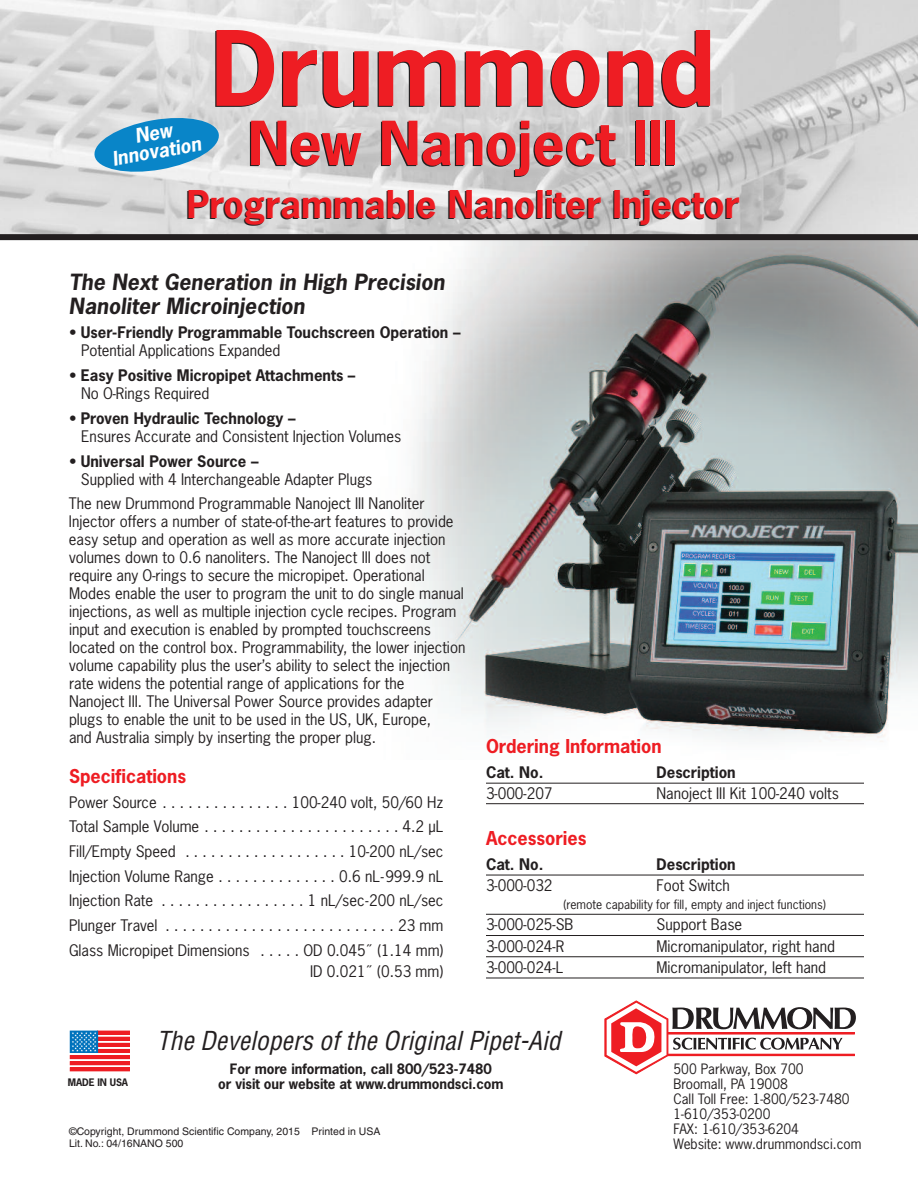
<style>
.page{position:relative;width:918px;height:1188px;background:#fff}
.page>*{position:absolute;margin:0;border:0;box-sizing:border-box;transform-origin:0 0}
.t1{font:700 97.5px "News Gothic";color:#ee1d23}
.t2{font:700 57px "News Gothic";color:#ee1d23}
.t3{font:700 36px "News Gothic";color:#ee1d23}
.t4{font:italic condensed 25.5px "Helvetica";letter-spacing:.005em;color:#231f20}
.t5{font:italic 700 21px/24px "News Gothic";letter-spacing:.005em;color:#231f20}
.t6{font:italic 700 18.75px/18px "News Gothic";color:#fff;text-align:center}
.t7{font:700 18px "News Gothic";color:#ee1d23}
.t8{font:15px/18px "News Gothic";color:#231f20}
.t9{font:700 15px/18px "News Gothic";color:#231f20}
.t10{font:13.5px/15px "News Gothic";color:#231f20}
.t11{font:700 13.5px/15px "News Gothic";letter-spacing:-.005em;color:#231f20;text-align:center}
.t12{font:12px "News Gothic";color:#231f20}
.t13{font:10.5px/12px "Helvetica";color:#231f20}
.t14{font:700 9.75px "News Gothic";letter-spacing:-.01em;color:#231f20}
.s1{font-weight:400}
.s2{font-weight:700}
</style>
<div class="page">
<img style="left:358px;top:240px;width:560px;height:502px">
<img style="left:0;top:0;width:918px;height:234px">
<div style="left:0;top:234px;width:918px;height:6px;background:#231f20"></div>
<svg style="left:604px;top:1001px;width:252px;height:73px"></svg>
<div style="left:667px;top:1032px;width:188px;height:2px;border:1px solid #ee1d23"></div>
<div style="left:667px;top:1054px;width:188px;height:2px;border:1px solid #ee1d23"></div>
<div style="left:97px;top:1031px;width:33px;height:3px;border:1px solid #ee1d23"></div>
<div style="left:97px;top:1037px;width:33px;height:4px;border:1px solid #ee1d23"></div>
<div style="left:97px;top:1043px;width:33px;height:4px;border:1px solid #ee1d23"></div>
<div style="left:97px;top:1049px;width:33px;height:4px;border:1px solid #ee1d23"></div>
<div style="left:70px;top:1055px;width:60px;height:4px;border:1px solid #ee1d23"></div>
<div style="left:70px;top:1061px;width:60px;height:4px;border:1px solid #ee1d23"></div>
<div style="left:70px;top:1068px;width:60px;height:3px;border:1px solid #ee1d23"></div>
<div style="left:70px;top:1031px;width:28px;height:22px;border:1px solid #0072bc"></div>
<svg style="left:72px;top:1032px;width:24px;height:20px"></svg>
<svg style="left:92px;top:114px;width:129px;height:61px;background:#5aa7d1"></svg>
<hr style="left:486px;top:783px;width:378px;height:1px;background:#231f20">
<hr style="left:486px;top:803px;width:378px;height:1px;background:#231f20">
<hr style="left:486px;top:875px;width:378px;height:1px;background:#231f20">
<hr style="left:486px;top:914px;width:378px;height:1px;background:#231f20">
<hr style="left:486px;top:935px;width:378px;height:1px;background:#231f20">
<hr style="left:486px;top:956px;width:378px;height:1px;background:#231f20">
<hr style="left:486px;top:978px;width:378px;height:1px;background:#231f20">
<h1 class="t1" style="left:211px;top:15px;width:506px">Drummond</h1>
<h2 class="t2" style="left:248px;top:112px;width:432px">New Nanoject III</h2>
<h3 class="t3" style="left:187px;top:184px;width:554px">Programmable Nanoliter Injector</h3>
<p class="t6" style="left:108px;top:133px;width:91px;rotate:-10deg">New<br>Innovation</p>
<h3 class="t5" style="left:69px;top:270px;width:377px">The Next Generation in High Precision<br>Nanoliter Microinjection</h3>
<p class="t9" style="left:81px;top:324px;width:381px;text-indent:-12px"><span class="s1">•</span> User-Friendly Programmable Touchscreen Operation –<br><span class="s1">Potential Applications Expanded</span></p>
<p class="t9" style="left:81px;top:367px;width:276px;text-indent:-12px"><span class="s1">•</span> Easy Positive Micropipet Attachments –<br><span class="s1">No O-Rings Required</span></p>
<p class="t8" style="left:81px;top:410px;width:322px;text-indent:-12px">• <span class="s2">Proven Hydraulic Technology –<br></span>Ensures Accurate and Consistent Injection Volumes</p>
<p class="t8" style="left:81px;top:452px;width:293px;text-indent:-12px">• <span class="s2">Universal Power Source –<br></span>Supplied with 4 Interchangeable Adapter Plugs</p>
<p class="t8" style="left:69px;top:495px;width:398px">The new Drummond Programmable Nanoject III Nanoliter Injector offers a number of state-of-the-art features to provide easy setup and operation as well as more accurate injection volumes down to 0.6 nanoliters. The Nanoject III does not require any O-rings to secure the micropipet. Operational Modes enable the user to program the unit to do single manual injections, as well as multiple injection cycle recipes. Program input and execution is enabled by prompted touchscreens located on the control box. Programmability, the lower injection volume capability plus the user’s ability to select the injection rate widens the potential range of applications for the<br>Nanoject III. The Universal Power Source provides adapter plugs to enable the unit to be used in the US, UK, Europe,<br>and Australia simply by inserting the proper plug.</p>
<p class="t7" style="left:69px;top:766px;width:119px">Specifications</p>
<p class="t8" style="left:69px;top:790px;width:376px;line-height:24.8px;text-align:justify">Power Source . . . . . . . . . . . . . . . 100-240 volt, 50/60 Hz Total Sample Volume . . . . . . . . . . . . . . . . . . . . . . . 4.2 µL Fill/Empty Speed . . . . . . . . . . . . . . . . . . . 10-200 nL/sec Injection Volume Range . . . . . . . . . . . . . . 0.6 nL-999.9 nL Injection Rate . . . . . . . . . . . . . . . . . 1 nL/sec-200 nL/sec Plunger Travel . . . . . . . . . . . . . . . . . . . . . . . . . . . 23 mm Glass Micropipet Dimensions . . . . . OD 0.045˝ (1.14 mm)</p>
<p class="t8" style="left:310px;top:963px;width:135px">ID 0.021˝ (0.53 mm)</p>
<p class="t7" style="left:486px;top:737px;width:177px">Ordering Information</p>
<p class="t9" style="left:486px;top:764px;width:59px">Cat. No.</p>
<p class="t9" style="left:657px;top:764px;width:81px">Description</p>
<p class="t8" style="left:486px;top:785px;width:68px">3-000-207</p>
<p class="t8" style="left:657px;top:785px;width:184px">Nanoject III Kit 100-240 volts</p>
<p class="t7" style="left:486px;top:829px;width:102px">Accessories</p>
<p class="t9" style="left:486px;top:856px;width:59px">Cat. No.</p>
<p class="t9" style="left:657px;top:856px;width:81px">Description</p>
<p class="t8" style="left:486px;top:877px;width:68px">3-000-032</p>
<p class="t8" style="left:657px;top:877px;width:75px">Foot Switch</p>
<p class="t12" style="left:563px;top:898px;width:264px">(remote capability for fill, empty and inject functions)</p>
<p class="t8" style="left:486px;top:916px;width:89px">3-000-025-SB</p>
<p class="t8" style="left:657px;top:916px;width:87px">Support Base</p>
<p class="t8" style="left:486px;top:938px;width:80px">3-000-024-R</p>
<p class="t8" style="left:657px;top:938px;width:180px">Micromanipulator, right hand</p>
<p class="t8" style="left:486px;top:959px;width:79px">3-000-024-L</p>
<p class="t8" style="left:657px;top:959px;width:171px">Micromanipulator, left hand</p>
<p class="t14" style="left:68px;top:1077px;width:62px">MADE IN USA</p>
<h3 class="t4" style="left:157px;top:1026px;width:405px">The Developers of the Original Pipet-Aid</h3>
<p class="t11" style="left:218px;top:1061px;width:287px">For more information, call 800/523-7480<br>or visit our website at www.drummondsci.com</p>
<p class="t13" style="left:69px;top:1127px;width:313px">©Copyright, Drummond Scientific Company, 2015 Printed in USA<br>Lit. No.: 04/16NANO 500</p>
<p class="t10" style="left:673px;top:1062px;width:189px">500 Parkway, Box 700<br>Broomall, PA 19008<br>Call Toll Free: 1-800/523-7480<br>1-610/353-0200<br>FAX: 1-610/353-6204<br>Website: www.drummondsci.com</p>
</div>
